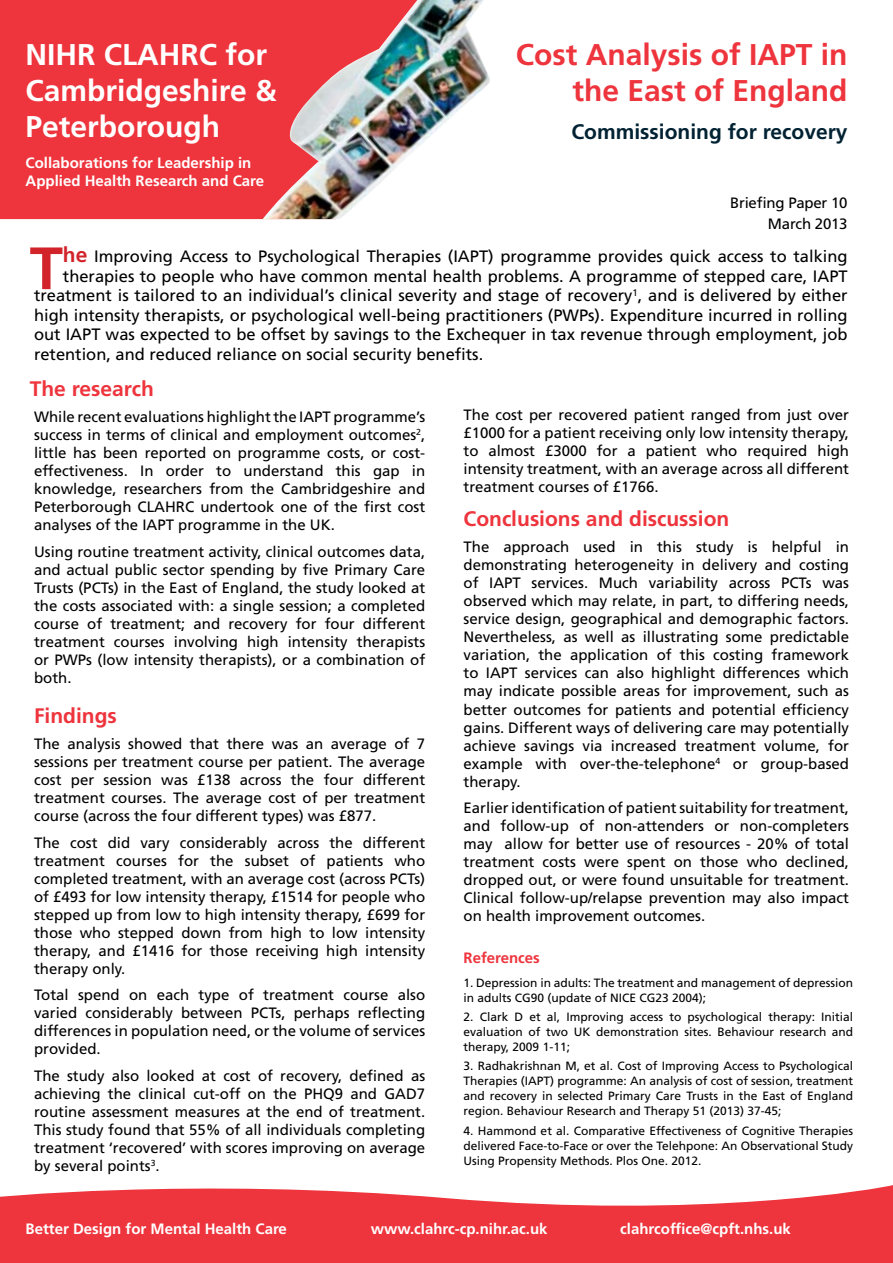
<style>
.page{position:relative;width:893px;height:1263px;background:#fff}
.page>*{position:absolute;margin:0;border:0;box-sizing:border-box;transform-origin:0 0}
.t1{font:700 59.7px "Frutiger LT Std";color:#d2232a}
.t2{font:700 30px/36px "Frutiger LT Std";color:#fff}
.t3{font:700 30px/36px "Frutiger LT Std";color:#ee343c;text-align:right}
.t4{font:700 21px "Frutiger LT Std";color:#ee343c}
.t5{font:700 21px "Frutiger LT Std";color:#023}
.t6{font:16.5px "Frutiger LT Std";color:#000}
.t7{font:15px/18px "Frutiger LT Std";color:#000;text-align:justify}
.t8{font:700 15px/18px "Frutiger LT Std";color:#fff}
.t9{font:700 15px "Frutiger LT Std";color:#ee343c}
.t10{font:12px/15px "Frutiger LT Std";color:#000;text-align:justify}
.s1{font-weight:700;font-size:21px;color:#d2232a}
</style>
<div class="page">
<svg style="left:0;top:1185px;width:893px;height:78px;background:#f05157"></svg>
<div style="left:0;top:0;width:263px;height:219px;background:#ee343c"></div>
<img style="left:263px;top:0;width:227px;height:219px">
<h2 class="t2" style="left:26px;top:37px;width:253px">NIHR CLAHRC for<br>Cambridgeshire &amp;<br>Peterborough</h2>
<p class="t8" style="left:26px;top:154px;width:240px">Collaborations for Leadership in<br>Applied Health Research and Care</p>
<h2 class="t3" style="left:516px;top:37px;width:333px">Cost Analysis of IAPT in the East of England</h2>
<h3 class="t5" style="left:571px;top:119px;width:278px">Commissioning for recovery</h3>
<p class="t7" style="left:730px;top:192px;width:119px;line-height:20.7px;text-align:right">Briefing Paper 10<br>March 2013</p>
<h1 class="t1" style="left:30px;top:233px;width:35px">T</h1>
<p class="t6" style="left:63px;top:247px;width:786px"><span class="s1">he</span> Improving Access to Psychological Therapies (IAPT) programme provides quick access to talking</p>
<p class="t6" style="left:63px;top:266px;width:786px">therapies to people who have common mental health problems. A programme of stepped care, IAPT</p>
<p class="t6" style="left:34px;top:286px;width:815px">treatment is tailored to an individual’s clinical severity and stage of recovery<sup>1</sup>, and is delivered by either</p>
<p class="t6" style="left:34px;top:305px;width:815px">high intensity therapists, or psychological well-being practitioners (PWPs). Expenditure incurred in rolling</p>
<p class="t6" style="left:34px;top:325px;width:815px">out IAPT was expected to be offset by savings to the Exchequer in tax revenue through employment, job</p>
<p class="t6" style="left:34px;top:344px;width:451px">retention, and reduced reliance on social security benefits.</p>
<h3 class="t4" style="left:30px;top:376px;width:126px">The research</h3>
<p class="t7" style="left:34px;top:408px;width:393px">While recent evaluations highlight the IAPT programme’s success in terms of clinical and employment outcomes<sup>2</sup>, little has been reported on programme costs, or cost&shy;effectiveness. In order to understand this gap in knowledge, researchers from the Cambridgeshire and Peterborough CLAHRC undertook one of the first cost analyses of the IAPT programme in the UK.</p>
<p class="t7" style="left:34px;top:543px;width:393px">Using routine treatment activity, clinical outcomes data, and actual public sector spending by five Primary Care Trusts (PCTs) in the East of England, the study looked at the costs associated with: a single session; a completed course of treatment; and recovery for four different treatment courses involving high intensity therapists or PWPs (low intensity therapists), or a combination of both.</p>
<h3 class="t4" style="left:34px;top:703px;width:84px">Findings</h3>
<p class="t7" style="left:34px;top:735px;width:393px">The analysis showed that there was an average of 7 sessions per treatment course per patient. The average cost per session was £138 across the four different treatment courses. The average cost of per treatment course (across the four different types) was £877.</p>
<p class="t7" style="left:34px;top:833px;width:393px">The cost did vary considerably across the different treatment courses for the subset of patients who completed treatment, with an average cost (across PCTs) of £493 for low intensity therapy, £1514 for people who stepped up from low to high intensity therapy, £699 for those who stepped down from high to low intensity therapy, and £1416 for those receiving high intensity therapy only.</p>
<p class="t7" style="left:34px;top:986px;width:393px">Total spend on each type of treatment course also varied considerably between PCTs, perhaps reflecting differences in population need, or the volume of services provided.</p>
<p class="t7" style="left:34px;top:1066px;width:393px">The study also looked at cost of recovery, defined as achieving the clinical cut-off on the PHQ9 and GAD7 routine assessment measures at the end of treatment.<br>This study found that 55% of all individuals completing treatment ‘recovered’ with scores improving on average by several points<sup>3</sup>.</p>
<p class="t7" style="left:463px;top:406px;width:387px">The cost per recovered patient ranged from just over £1000 for a patient receiving only low intensity therapy, to almost £3000 for a patient who required high intensity treatment, with an average across all different treatment courses of £1766.</p>
<h3 class="t4" style="left:463px;top:506px;width:267px">Conclusions and discussion</h3>
<p class="t7" style="left:463px;top:538px;width:387px">The approach used in this study is helpful in demonstrating heterogeneity in delivery and costing of IAPT services. Much variability across PCTs was observed which may relate, in part, to differing needs, service design, geographical and demographic factors.<br>Nevertheless, as well as illustrating some predictable variation, the application of this costing framework to IAPT services can also highlight differences which may indicate possible areas for improvement, such as better outcomes for patients and potential efficiency gains. Different ways of delivering care may potentially achieve savings via increased treatment volume, for example with over-the-telephone<sup>4</sup> or group-based therapy.</p>
<p class="t7" style="left:463px;top:799px;width:387px">Earlier identification of patient suitability for treatment, and follow-up of non-attenders or non-completers may allow for better use of resources - 20% of total treatment costs were spent on those who declined, dropped out, or were found unsuitable for treatment.<br>Clinical follow-up/relapse prevention may also impact on health improvement outcomes.</p>
<p class="t9" style="left:463px;top:949px;width:78px">References</p>
<p class="t10" style="left:463px;top:975px;width:391px">1. Depression in adults: The treatment and management of depression in adults CG90 (update of NICE CG23 2004);</p>
<p class="t10" style="left:463px;top:1009px;width:391px">2. Clark D et al, Improving access to psychological therapy: Initial evaluation of two UK demonstration sites. Behaviour research and therapy, 2009 1-11;</p>
<p class="t10" style="left:463px;top:1059px;width:391px">3. Radhakrishnan M, et al. Cost of Improving Access to Psychological Therapies (IAPT) programme: An analysis of cost of session, treatment and recovery in selected Primary Care Trusts in the East of England region. Behaviour Research and Therapy 51 (2013) 37-45;</p>
<p class="t10" style="left:463px;top:1123px;width:391px">4. Hammond et al. Comparative Effectiveness of Cognitive Therapies delivered Face-to-Face or over the Telehpone: An Observational Study Using Propensity Methods. Plos One. 2012.</p>
<p class="t8" style="left:26px;top:1219px;width:263px">Better Design for Mental Health Care</p>
<p class="t8" style="left:371px;top:1219px;width:178px">www.clahrc-cp.nihr.ac.uk</p>
<p class="t8" style="left:620px;top:1219px;width:172px">clahrcoffice@cpft.nhs.uk</p>
</div>
